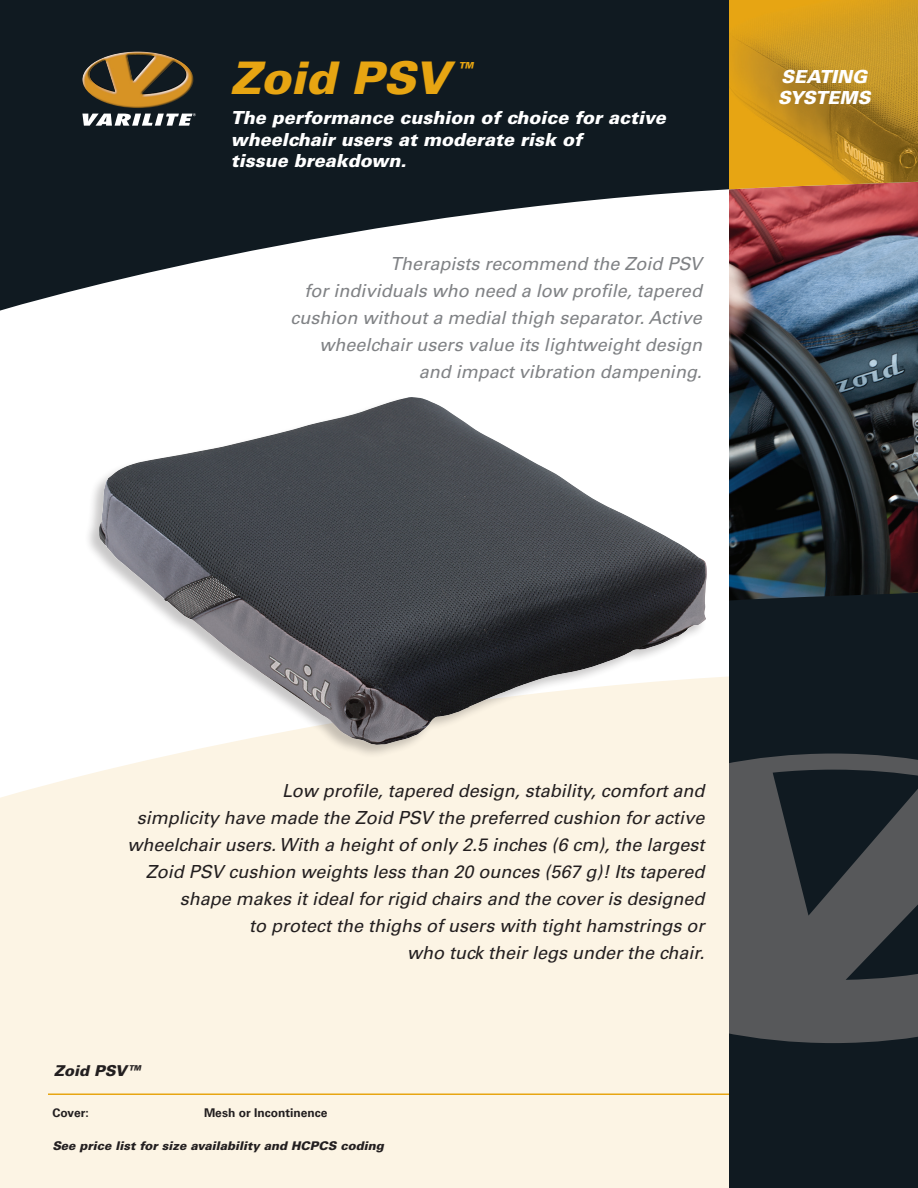
<style>
.page{position:relative;width:918px;height:1188px;background:#fff}
.page>*{position:absolute;margin:0;border:0;box-sizing:border-box;transform-origin:0 0}
.t1{font:italic 900 45px "Univers LT Std";color:#e7a512}
.t2{font:italic 18px/27px "Univers LT Std";color:#231f20;text-align:right}
.t3{font:italic 18px/27px "Univers LT Std";color:#808285;text-align:right}
.t4{font:italic 900 18px/21.6px "Univers LT Std";color:#fff}
.t5{font:italic 900 18px "Univers LT Std";color:#e7a512}
.t6{font:italic 900 15px "Univers LT Std";color:#231f20}
.t7{font:italic 900 12px "Univers LT Std";color:#231f20}
.t8{font:700 12px "Univers LT Std";color:#231f20}
</style>
<div class="page">
<div style="left:0;top:676px;width:729px;height:512px;background:#fcf4e4"></div>
<div style="left:729px;top:0;width:189px;height:1188px;background:#101a21"></div>
<svg style="left:729px;top:754px;width:189px;height:289px;fill:#57585a"></svg>
<img style="left:729px;top:315px;width:189px;height:286px">
<div style="left:85px;top:396px;width:623px;height:363px;background:#231f20;opacity:.25"></div>
<img style="left:99px;top:400px;width:381px;height:345px">
<svg style="left:0;top:0;width:918px;height:315px;fill:#101a21"></svg>
<img style="left:729px;top:0;width:189px;height:189px">
<hr style="left:48px;top:1094px;width:681px;height:1px;background:#e7a512">
<svg style="left:82px;top:113px;width:114px;height:13px"></svg>
<img style="left:82px;top:52px;width:111px;height:56px">
<h1 class="t1" style="left:231px;top:50px;width:220px">Zoid PSV</h1>
<p class="t5" style="left:456px;top:57px;width:19px">™</p>
<p class="t4" style="left:231px;top:107px;width:436px">The performance cushion of choice for active wheelchair users at moderate risk of<br>tissue breakdown.</p>
<p class="t3" style="left:290px;top:250px;width:413px">Therapists recommend the Zoid PSV<br>for individuals who need a low profile, tapered cushion without a medial thigh separator. Active wheelchair users value its lightweight design and impact vibration dampening.</p>
<p class="t4" style="left:778px;top:65px;width:94px">SEATING<br>SYSTEMS</p>
<p class="t2" style="left:128px;top:778px;width:578px">Low profile, tapered design, stability, comfort and<br>simplicity have made the Zoid PSV the preferred cushion for active wheelchair users. With a height of only 2.5 inches (6 cm), the largest Zoid PSV cushion weights less than 20 ounces (567 g)! Its tapered shape makes it ideal for rigid chairs and the cover is designed<br>to protect the thighs of users with tight hamstrings or<br>who tuck their legs under the chair.</p>
<p class="t6" style="left:54px;top:1061px;width:89px">Zoid PSV™</p>
<p class="t8" style="left:52px;top:1106px;width:38px">Cover:</p>
<p class="t8" style="left:204px;top:1106px;width:125px">Mesh or Incontinence</p>
<p class="t7" style="left:52px;top:1138px;width:333px">See price list for size availability and HCPCS coding</p>
</div>
